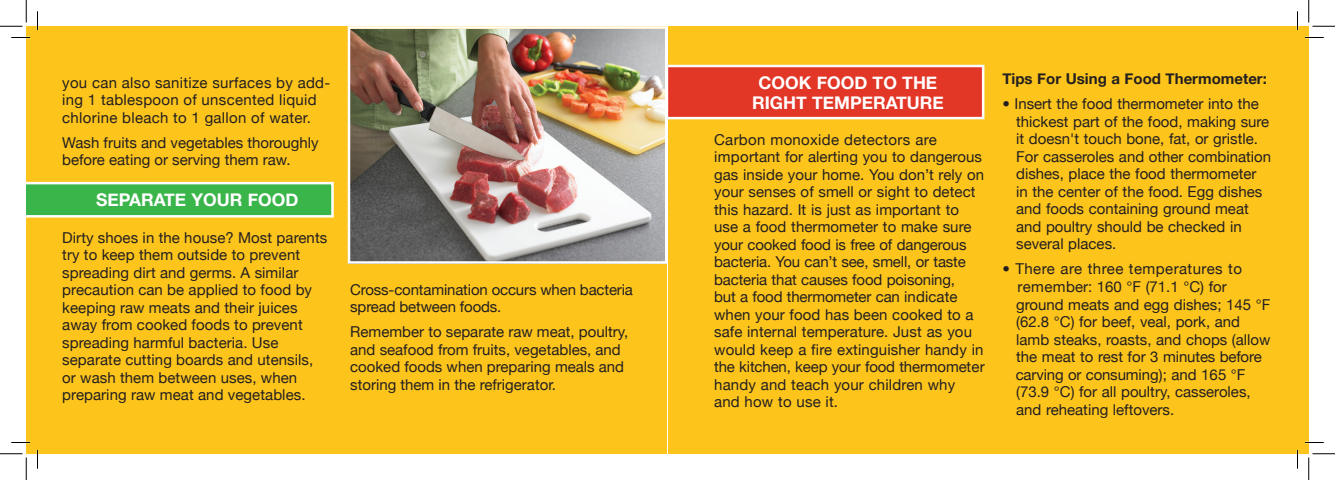
<style>
.page{position:relative;width:1335px;height:480px;background:#fff}
.page>*{position:absolute;margin:0;border:0;box-sizing:border-box;transform-origin:0 0}
.t1{font:700 17.5px/20px "Helvetica Neue";color:#fff;text-align:center}
.t2{font:15px/17.5px "Helvetica Neue";color:#231f20}
.t3{font:15px/17.5px "Helvetica Neue";letter-spacing:.02em;color:#231f20}
.t4{font:700 15px "Helvetica Neue";color:#231f20}
</style>
<div class="page">
<div style="left:26px;top:26px;width:641px;height:428px;background:#fdc41c"></div>
<img style="left:351px;top:29px;width:314px;height:232px">
<div style="left:348px;top:26px;width:320px;height:238px;border:2px solid #fff"></div>
<svg style="left:26px;top:182px;width:308px;height:36px;background:#58bf62"></svg>
<div style="left:668px;top:26px;width:641px;height:428px;background:#fdc41c"></div>
<div style="left:666px;top:65px;width:318px;height:54px;background:#e23627;border:2px solid #fff"></div>
<svg style="left:11px;top:37px;width:19px;height:1px"></svg>
<svg style="left:1305px;top:37px;width:19px;height:1px"></svg>
<svg style="left:11px;top:442px;width:19px;height:1px"></svg>
<svg style="left:1305px;top:442px;width:19px;height:1px"></svg>
<svg style="left:37px;top:11px;width:1px;height:19px"></svg>
<svg style="left:37px;top:450px;width:1px;height:19px"></svg>
<svg style="left:1297px;top:11px;width:1px;height:19px"></svg>
<svg style="left:1297px;top:450px;width:1px;height:19px"></svg>
<svg style="left:0;top:0;width:27px;height:27px"></svg>
<svg style="left:0;top:454px;width:27px;height:26px"></svg>
<svg style="left:1309px;top:0;width:26px;height:27px"></svg>
<svg style="left:1309px;top:454px;width:26px;height:26px"></svg>
<p class="t3" style="left:62px;top:73px;width:270px">you can also sanitize surfaces by add&shy;ing 1 tablespoon of unscented liquid chlorine bleach to 1 gallon of water.</p>
<p class="t2" style="left:62px;top:134px;width:258px">Wash fruits and vegetables thoroughly before eating or serving them raw.</p>
<p class="t1" style="left:96px;top:190px;width:204px">SEPARATE YOUR FOOD</p>
<p class="t2" style="left:62px;top:229px;width:267px">Dirty shoes in the house? Most parents try to keep them outside to prevent spreading dirt and germs. A similar precaution can be applied to food by keeping raw meats and their juices away from cooked foods to prevent spreading harmful bacteria. Use separate cutting boards and utensils, or wash them between uses, when preparing raw meat and vegetables.</p>
<p class="t2" style="left:350px;top:281px;width:284px">Cross-contamination occurs when bacteria spread between foods.</p>
<p class="t2" style="left:350px;top:323px;width:280px">Remember to separate raw meat, poultry, and seafood from fruits, vegetables, and cooked foods when preparing meals and storing them in the refrigerator.</p>
<p class="t1" style="left:752px;top:72px;width:193px">COOK FOOD TO THE<br>RIGHT TEMPERATURE</p>
<p class="t2" style="left:714px;top:131px;width:272px">Carbon monoxide detectors are important for alerting you to dangerous gas inside your home. You don’t rely on your senses of smell or sight to detect this hazard. It is just as important to use a food thermometer to make sure your cooked food is free of dangerous bacteria. You can’t see, smell, or taste bacteria that causes food poisoning,<br>but a food thermometer can indicate when your food has been cooked to a safe internal temperature. Just as you would keep a fire extinguisher handy in the kitchen, keep your food thermometer handy and teach your children why<br>and how to use it.</p>
<p class="t4" style="left:1002px;top:70px;width:266px">Tips For Using a Food Thermometer:</p>
<p class="t2" style="left:1016px;top:95px;width:257px;text-indent:-14px">• Insert the food thermometer into the thickest part of the food, making sure it doesn't touch bone, fat, or gristle.<br>For casseroles and other combination dishes, place the food thermometer in the center of the food. Egg dishes and foods containing ground meat and poultry should be checked in several places.</p>
<p class="t2" style="left:1016px;top:260px;width:256px;text-indent:-13px">• There are three temperatures to remember: 160 °F (71.1 °C) for ground meats and egg dishes; 145 °F (62.8 °C) for beef, veal, pork, and lamb steaks, roasts, and chops (allow the meat to rest for 3 minutes before carving or consuming); and 165 °F (73.9 °C) for all poultry, casseroles, and reheating leftovers.</p>
</div>
